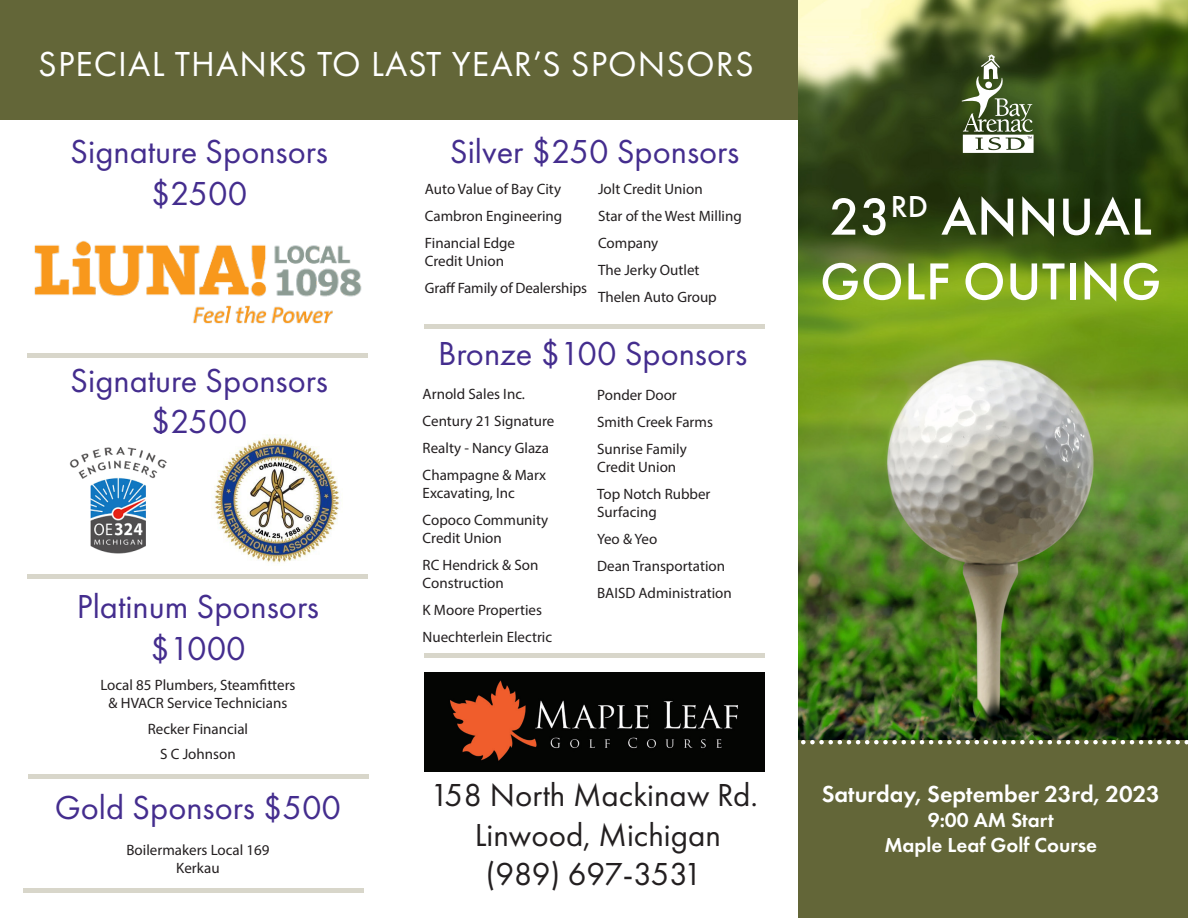
<style>
.page{position:relative;width:1188px;height:918px;background:#fff}
.page>*{position:absolute;margin:0;border:0;box-sizing:border-box;transform-origin:0 0}
.t1{font:500 54px/64.8px "Futura PT";letter-spacing:.01em;color:#fff}
.t2{font:36px "Futura PT";letter-spacing:.03em;color:#fff}
.t3{font:34.5px/41.4px "Futura PT";color:#442d8e;text-align:center}
.t4{font:33px/39.6px "Futura PT";color:#231f20;text-align:center}
.t5{font:600 24px "Futura PT";color:#fff}
.t6{font:600 21px "Futura PT";color:#fff}
.t7{font:15px/27px "Myriad Pro";color:#231f20}
</style>
<div class="page">
<div style="left:0;top:0;width:798px;height:120px;background:#636638"></div>
<div style="left:424px;top:653px;width:341px;height:5px;background:#d8d6ca"></div>
<img style="left:424px;top:672px;width:341px;height:100px">
<hr style="left:23px;top:889px;width:341px;height:4px;background:#d8d6ca">
<hr style="left:27px;top:354px;width:341px;height:4px;background:#d8d6ca">
<img style="left:799px;top:0;width:389px;height:741px">
<div style="left:799px;top:741px;width:389px;height:177px;background:#636638"></div>
<svg style="left:803px;top:740px;width:385px;height:4px"></svg>
<svg style="left:962px;top:54px;width:72px;height:99px"></svg>
<img style="left:34px;top:241px;width:328px;height:83px">
<div style="left:28px;top:774px;width:341px;height:5px;background:#d8d6ca"></div>
<hr style="left:424px;top:325px;width:340px;height:4px;background:#d8d6ca">
<div style="left:27px;top:574px;width:341px;height:5px;background:#d8d6ca"></div>
<img style="left:69px;top:447px;width:98px;height:107px">
<img style="left:212px;top:436px;width:128px;height:127px">
<h2 class="t2" style="left:38px;top:42px;width:717px">SPECIAL THANKS TO LAST YEAR’S SPONSORS</h2>
<h3 class="t3" style="left:70px;top:131px;width:259px">Signature Sponsors $2500</h3>
<h3 class="t3" style="left:70px;top:359px;width:259px">Signature Sponsors $2500</h3>
<h3 class="t3" style="left:77px;top:586px;width:244px">Platinum Sponsors $1000</h3>
<p class="t7" style="left:100px;top:672px;width:197px">Local 85 Plumbers, Steamfitters</p>
<p class="t7" style="left:109px;top:690px;width:180px">&amp; HVACR Service Technicians</p>
<p class="t7" style="left:148px;top:715px;width:102px">Recker Financial</p>
<p class="t7" style="left:160px;top:741px;width:77px">S C Johnson</p>
<h3 class="t3" style="left:55px;top:787px;width:288px">Gold Sponsors $500</h3>
<p class="t7" style="left:126px;top:837px;width:145px">Boilermakers Local 169</p>
<p class="t7" style="left:176px;top:855px;width:45px">Kerkau</p>
<h3 class="t3" style="left:450px;top:131px;width:291px">Silver $250 Sponsors</h3>
<p class="t7" style="left:425px;top:175px;width:138px">Auto Value of Bay City</p>
<p class="t7" style="left:425px;top:202px;width:139px">Cambron Engineering</p>
<p class="t7" style="left:425px;top:229px;width:92px">Financial Edge</p>
<p class="t7" style="left:425px;top:247px;width:81px">Credit Union</p>
<p class="t7" style="left:425px;top:274px;width:164px">Graff Family of Dealerships</p>
<p class="t7" style="left:598px;top:175px;width:145px">Jolt Credit Union<br>Star of the West Milling<br>Company<br>The Jerky Outlet<br>Thelen Auto Group</p>
<h3 class="t3" style="left:438px;top:332px;width:310px">Bronze $100 Sponsors</h3>
<p class="t7" style="left:423px;top:381px;width:104px">Arnold Sales Inc.</p>
<p class="t7" style="left:423px;top:408px;width:133px">Century 21 Signature<br>Realty - Nancy Glaza</p>
<p class="t7" style="left:423px;top:462px;width:125px">Champagne &amp; Marx</p>
<p class="t7" style="left:423px;top:480px;width:94px">Excavating, Inc</p>
<p class="t7" style="left:423px;top:507px;width:127px">Copoco Community</p>
<p class="t7" style="left:423px;top:525px;width:81px">Credit Union</p>
<p class="t7" style="left:423px;top:552px;width:117px">RC Hendrick &amp; Son</p>
<p class="t7" style="left:423px;top:570px;width:83px">Construction</p>
<p class="t7" style="left:423px;top:597px;width:121px">K Moore Properties</p>
<p class="t7" style="left:423px;top:624px;width:131px">Nuechterlein Electric</p>
<p class="t7" style="left:597px;top:381px;width:117px">Ponder Door<br>Smith Creek Farms<br>Sunrise Family</p>
<p class="t7" style="left:597px;top:453px;width:115px">Credit Union<br>Top Notch Rubber</p>
<p class="t7" style="left:597px;top:498px;width:136px">Surfacing<br>Yeo &amp; Yeo<br>Dean Transportation<br>BAISD Administration</p>
<p class="t4" style="left:430px;top:775px;width:329px">158 North Mackinaw Rd.<br>Linwood, Michigan (989) 697-3531</p>
<h1 class="t1" style="left:820px;top:184px;width:343px">23<sup>RD</sup> ANNUAL<br>GOLF OUTING</h1>
<p class="t5" style="left:822px;top:779px;width:339px">Saturday, September 23rd, 2023</p>
<p class="t6" style="left:928px;top:807px;width:127px">9:00 AM Start</p>
<p class="t6" style="left:884px;top:832px;width:214px">Maple Leaf Golf Course</p>
</div>
